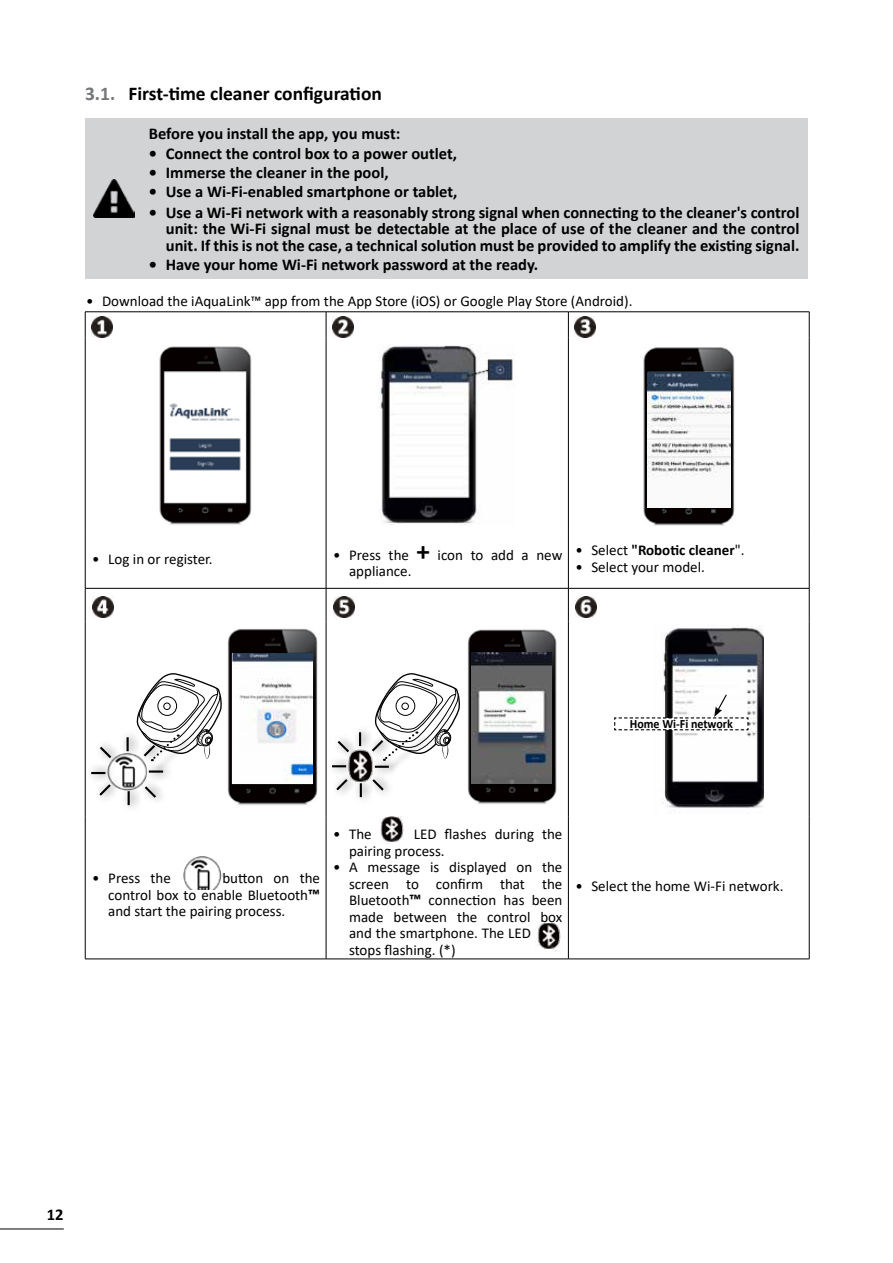
<style>
.page{position:relative;width:893px;height:1263px;background:#fff}
.page>*{position:absolute;margin:0;border:0;box-sizing:border-box;transform-origin:0 0}
.t1{font:700 19.5px "Calibri";color:#000}
.t2{font:700 16.5px/16.5px "Calibri";color:#000;text-align:justify}
.t3{font:15px/16.5px "Calibri";color:#000}
.t4{font:700 15px "Calibri";color:#000}
.t5{font:700 12.75px "Calibri";color:#000;scale:.94 1}
.s1{color:#76777a}
.s2{font-weight:700;font-size:27px}
.s3{font-weight:400}
.s4{font-weight:700;font-size:16.5px}
</style>
<div class="page">
<hr style="left:0;top:1228px;width:64px;height:1px;background:#000">
<div style="left:85px;top:118px;width:55px;height:161px;background:#d1d3d4"></div>
<div style="left:140px;top:118px;width:668px;height:161px;background:#d1d3d4"></div>
<img style="left:94px;top:179px;width:41px;height:39px">
<hr style="left:85px;top:311px;width:241px;height:1px;background:#000">
<hr style="left:326px;top:311px;width:242px;height:1px;background:#000">
<hr style="left:568px;top:311px;width:241px;height:1px;background:#000">
<hr style="left:85px;top:588px;width:241px;height:1px;background:#000">
<hr style="left:326px;top:588px;width:242px;height:1px;background:#000">
<hr style="left:568px;top:588px;width:241px;height:1px;background:#000">
<svg style="left:85px;top:312px;width:1px;height:25px"></svg>
<hr style="left:85px;top:337px;width:1px;height:195px;background:#000">
<hr style="left:85px;top:532px;width:1px;height:56px;background:#000">
<hr style="left:85px;top:588px;width:1px;height:34px;background:#000">
<hr style="left:85px;top:622px;width:1px;height:194px;background:#000">
<hr style="left:85px;top:816px;width:1px;height:143px;background:#000">
<svg style="left:326px;top:312px;width:1px;height:25px"></svg>
<hr style="left:326px;top:337px;width:1px;height:195px;background:#000">
<hr style="left:326px;top:532px;width:1px;height:56px;background:#000">
<hr style="left:326px;top:588px;width:1px;height:34px;background:#000">
<svg style="left:568px;top:312px;width:1px;height:25px"></svg>
<svg style="left:809px;top:312px;width:1px;height:25px"></svg>
<hr style="left:568px;top:337px;width:1px;height:195px;background:#000">
<hr style="left:809px;top:337px;width:1px;height:195px;background:#000">
<hr style="left:568px;top:532px;width:1px;height:56px;background:#000">
<hr style="left:809px;top:532px;width:1px;height:56px;background:#000">
<hr style="left:85px;top:959px;width:241px;height:1px;background:#000">
<hr style="left:326px;top:959px;width:242px;height:1px;background:#000">
<hr style="left:568px;top:959px;width:241px;height:1px;background:#000">
<hr style="left:568px;top:622px;width:1px;height:194px;background:#000">
<hr style="left:809px;top:622px;width:1px;height:194px;background:#000">
<hr style="left:568px;top:816px;width:1px;height:143px;background:#000">
<hr style="left:809px;top:816px;width:1px;height:143px;background:#000">
<hr style="left:568px;top:588px;width:1px;height:34px;background:#000">
<hr style="left:809px;top:588px;width:1px;height:34px;background:#000">
<hr style="left:326px;top:622px;width:1px;height:194px;background:#000">
<hr style="left:326px;top:816px;width:1px;height:143px;background:#000">
<img style="left:91px;top:316px;width:21px;height:21px">
<img style="left:332px;top:316px;width:21px;height:21px">
<img style="left:574px;top:316px;width:22px;height:21px">
<img style="left:159px;top:346px;width:93px;height:179px">
<img style="left:379px;top:344px;width:136px;height:181px">
<img style="left:643px;top:347px;width:92px;height:178px">
<img style="left:647px;top:373px;width:83px;height:134px">
<img style="left:92px;top:596px;width:22px;height:22px">
<img style="left:333px;top:596px;width:21px;height:22px">
<img style="left:575px;top:596px;width:22px;height:22px">
<div style="left:121px;top:729px;width:20px;height:30px;background:#000;opacity:.75"></div>
<svg style="left:127px;top:737px;width:2px;height:14px"></svg>
<div style="left:122px;top:782px;width:20px;height:31px;background:#000;opacity:.75"></div>
<svg style="left:128px;top:791px;width:2px;height:14px"></svg>
<div style="left:86px;top:763px;width:31px;height:20px;background:#000;opacity:.75"></div>
<svg style="left:91px;top:772px;width:14px;height:2px"></svg>
<div style="left:140px;top:778px;width:27px;height:28px;background:#000;opacity:.75"></div>
<svg style="left:142px;top:784px;width:16px;height:16px"></svg>
<div style="left:95px;top:776px;width:27px;height:28px;background:#000;opacity:.75"></div>
<svg style="left:97px;top:782px;width:16px;height:16px"></svg>
<div style="left:144px;top:761px;width:30px;height:21px;background:#000;opacity:.75"></div>
<hr style="left:149px;top:770px;width:14px;height:3px;background:#000">
<div style="left:139px;top:737px;width:27px;height:27px;background:#fcfcfc"></div>
<div style="left:95px;top:739px;width:28px;height:27px;background:#fdfdfd"></div>
<svg style="left:99px;top:744px;width:15px;height:14px"></svg>
<div style="left:153px;top:737px;width:39px;height:37px;background:#000;opacity:.75"></div>
<img style="left:227px;top:628px;width:91px;height:177px">
<img style="left:232px;top:654px;width:80px;height:130px">
<img style="left:105px;top:751px;width:44px;height:39px">
<img style="left:358px;top:754px;width:12px;height:21px">
<div style="left:353px;top:724px;width:20px;height:30px;background:#000;opacity:.75"></div>
<svg style="left:359px;top:732px;width:2px;height:14px"></svg>
<div style="left:353px;top:775px;width:21px;height:30px;background:#000;opacity:.75"></div>
<svg style="left:360px;top:783px;width:2px;height:14px"></svg>
<div style="left:327px;top:756px;width:31px;height:21px;background:#000;opacity:.75"></div>
<svg style="left:332px;top:765px;width:14px;height:2px"></svg>
<div style="left:367px;top:771px;width:28px;height:28px;background:#000;opacity:.75"></div>
<svg style="left:370px;top:777px;width:16px;height:16px"></svg>
<div style="left:331px;top:771px;width:28px;height:28px;background:#000;opacity:.75"></div>
<svg style="left:334px;top:777px;width:16px;height:16px"></svg>
<div style="left:370px;top:757px;width:30px;height:20px;background:#000;opacity:.75"></div>
<div style="left:367px;top:732px;width:27px;height:28px;background:#000;opacity:.75"></div>
<div style="left:332px;top:733px;width:28px;height:27px;background:#000;opacity:.75"></div>
<svg style="left:335px;top:738px;width:16px;height:16px"></svg>
<div style="left:385px;top:734px;width:45px;height:39px;background:#000;opacity:.75"></div>
<img style="left:467px;top:629px;width:90px;height:176px">
<img style="left:471px;top:652px;width:81px;height:131px">
<img style="left:662px;top:625px;width:101px;height:189px">
<svg style="left:614px;top:693px;width:135px;height:38px"></svg>
<img style="left:183px;top:856px;width:39px;height:34px">
<img style="left:380px;top:816px;width:24px;height:26px">
<img style="left:535px;top:923px;width:26px;height:28px">
<svg style="left:370px;top:673px;width:90px;height:95px"></svg>
<div style="left:402px;top:703px;width:7px;height:7px;border:1px solid #000;border-radius:50%"></div>
<svg style="left:136px;top:673px;width:86px;height:89px"></svg>
<div style="left:164px;top:703px;width:6px;height:7px;border:1px solid #000;border-radius:50%"></div>
<h1 class="t1" style="left:85px;top:79px;width:298px"><span class="s1">3.1.</span> First-time cleaner configuration</h1>
<p class="t2" style="left:149px;top:125px;width:253px">Before you install the app, you must:</p>
<p class="t2" style="left:149px;top:145px;width:310px">• Connect the control box to a power outlet,</p>
<p class="t2" style="left:149px;top:164px;width:241px">• Immerse the cleaner in the pool,</p>
<p class="t2" style="left:149px;top:183px;width:310px">• Use a Wi-Fi-enabled smartphone or tablet,</p>
<p class="t2" style="left:166px;top:204px;width:635px;text-indent:-17px">• Use a Wi-Fi network with a reasonably strong signal when connecting to the cleaner's control unit: the Wi-Fi signal must be detectable at the place of use of the cleaner and the control unit. If this is not the case, a technical solution must be provided to amplify the existing signal.</p>
<p class="t2" style="left:149px;top:256px;width:391px">• Have your home Wi-Fi network password at the ready.</p>
<p class="t3" style="left:86px;top:292px;width:548px">• Download the iAquaLink™ app from the App Store (iOS) or Google Play Store (Android).</p>
<p class="t3" style="left:92px;top:550px;width:122px">• Log in or register.</p>
<p class="t3" style="left:349px;top:546px;width:215px;text-indent:-16px">• Press the <span class="s2">+</span> icon to add a new appliance.</p>
<p class="t4" style="left:575px;top:540px;width:171px"><span class="s3">• Select</span> "Robotic cleaner<span class="s3">".</span></p>
<p class="t3" style="left:575px;top:558px;width:131px">• Select your model.</p>
<p class="t5" style="left:630px;top:715px;width:111px">Home Wi-Fi network</p>
<p class="t3" style="left:92px;top:870px;width:80px">• Press the</p>
<p class="t3" style="left:108px;top:870px;width:213px;text-align:justify;text-indent:114px">button on the control box to enable Bluetooth<span class="s4">™ </span>and start the pairing process.</p>
<p class="t3" style="left:349px;top:825px;width:215px;text-indent:65px">LED flashes during the pairing process.</p>
<p class="t3" style="left:349px;top:858px;width:215px;text-indent:-16px">• A message is displayed on the screen to confirm that the<br>Bluetooth<span class="s4">™</span> connection has been made between the control box and the smartphone. The LED stops flashing. (*)</p>
<p class="t3" style="left:333px;top:825px;width:40px">• The</p>
<p class="t3" style="left:575px;top:877px;width:210px">• Select the home Wi-Fi network.</p>
<p class="t2" style="left:47px;top:1206px;width:18px">12</p>
</div>
